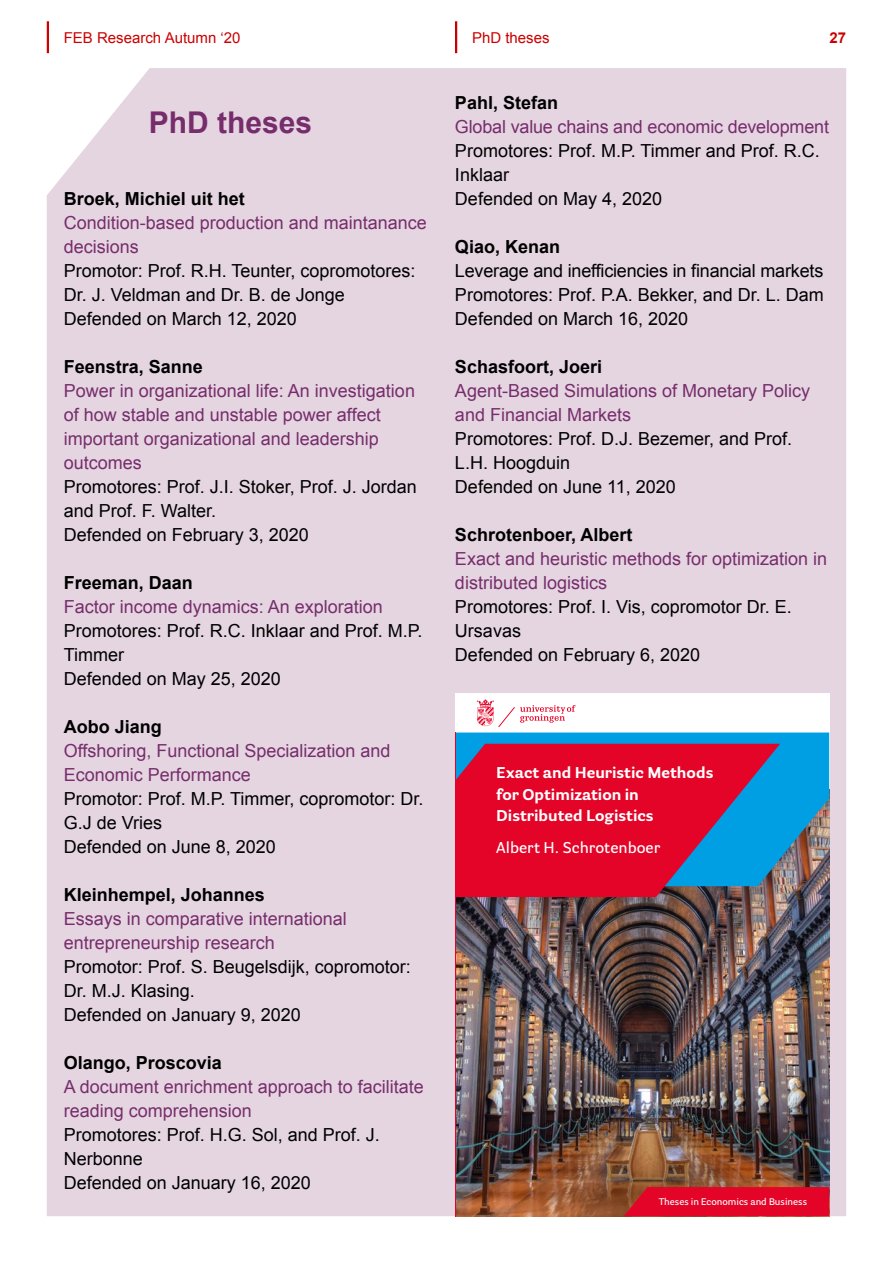
<style>
.page{position:relative;width:893px;height:1263px;background:#fff}
.page>*{position:absolute;margin:0;border:0;box-sizing:border-box;transform-origin:0 0}
.t1{font:700 30px "Arial";color:#772d6b}
.t2{font:18px/24px "Arial";color:#000}
.t3{font:18px/24px "Arial";color:#772d6b}
.t4{font:700 18px "Arial";color:#000}
.t5{font:700 15.6px/21.8px "Parry Grotesque Pro";color:#fff}
.t6{font:600 15.6px "Parry Grotesque Pro";color:#fff}
.t7{font:15px "Arial";color:#c00}
.t8{font:700 15px "Arial";color:#c00}
.t9{font:600 9.3px "Parry Grotesque LF";color:#fff}
</style>
<div class="page">
<div style="left:47px;top:68px;width:799px;height:1148px;background:#e4d5e1"></div>
<hr style="left:47px;top:21px;width:2px;height:32px;background:#c00">
<hr style="left:455px;top:21px;width:2px;height:32px;background:#c00">
<div style="left:455px;top:693px;width:374px;height:523px;background:#fff"></div>
<img style="left:456px;top:886px;width:373px;height:330px">
<svg style="left:624px;top:1187px;width:205px;height:29px;background:#de0828"></svg>
<img style="left:456px;top:732px;width:373px;height:154px">
<svg style="left:477px;top:699px;width:98px;height:28px"></svg>
<svg style="left:456px;top:744px;width:324px;height:153px;background:#bb1f47"></svg>
<hr style="left:455px;top:732px;width:1px;height:484px;background:#e40428">
<p class="t7" style="left:64px;top:28px;width:178px">FEB Research Autumn ‘20</p>
<p class="t7" style="left:472px;top:28px;width:79px">PhD theses</p>
<p class="t8" style="left:829px;top:28px;width:18px">27</p>
<h1 class="t1" style="left:149px;top:103px;width:165px">PhD theses</h1>
<p class="t4" style="left:64px;top:187px;width:183px">Broek, Michiel uit het</p>
<p class="t3" style="left:64px;top:211px;width:365px">Condition-based production and maintanance decisions</p>
<p class="t2" style="left:64px;top:259px;width:353px">Promotor: Prof. R.H. Teunter, copromotores:<br>Dr. J. Veldman and Dr. B. de Jonge<br>Defended on March 12, 2020</p>
<p class="t4" style="left:64px;top:355px;width:141px">Feenstra, Sanne</p>
<p class="t3" style="left:64px;top:379px;width:353px">Power in organizational life: An investigation of how stable and unstable power affect important organizational and leadership outcomes</p>
<p class="t2" style="left:64px;top:475px;width:355px">Promotores: Prof. J.I. Stoker, Prof. J. Jordan and Prof. F. Walter.<br>Defended on February 3, 2020</p>
<p class="t4" style="left:64px;top:571px;width:131px">Freeman, Daan</p>
<p class="t3" style="left:64px;top:595px;width:321px">Factor income dynamics: An exploration</p>
<p class="t2" style="left:64px;top:619px;width:360px">Promotores: Prof. R.C. Inklaar and Prof. M.P.<br>Timmer<br>Defended on May 25, 2020</p>
<p class="t4" style="left:64px;top:715px;width:100px">Aobo Jiang</p>
<p class="t3" style="left:64px;top:739px;width:328px">Offshoring, Functional Specialization and<br>Economic Performance</p>
<p class="t2" style="left:64px;top:787px;width:361px">Promotor: Prof. M.P. Timmer, copromotor: Dr.<br>G.J de Vries<br>Defended on June 8, 2020</p>
<p class="t4" style="left:64px;top:883px;width:203px">Kleinhempel, Johannes</p>
<p class="t3" style="left:64px;top:907px;width:285px">Essays in comparative international entrepreneurship research</p>
<p class="t2" style="left:64px;top:955px;width:349px">Promotor: Prof. S. Beugelsdijk, copromotor:<br>Dr. M.J. Klasing.<br>Defended on January 9, 2020</p>
<p class="t4" style="left:64px;top:1051px;width:160px">Olango, Proscovia</p>
<p class="t3" style="left:64px;top:1075px;width:362px">A document enrichment approach to facilitate reading comprehension</p>
<p class="t2" style="left:64px;top:1123px;width:318px">Promotores: Prof. H.G. Sol, and Prof. J.<br>Nerbonne<br>Defended on January 16, 2020</p>
<p class="t4" style="left:455px;top:91px;width:105px">Pahl, Stefan</p>
<p class="t3" style="left:455px;top:115px;width:376px">Global value chains and economic development</p>
<p class="t2" style="left:455px;top:139px;width:366px">Promotores: Prof. M.P. Timmer and Prof. R.C.<br>Inklaar<br>Defended on May 4, 2020</p>
<p class="t4" style="left:455px;top:235px;width:107px">Qiao, Kenan</p>
<p class="t2" style="left:455px;top:259px;width:370px;text-align:justify">Leverage and inefficiencies in financial markets Promotores: Prof. P.A. Bekker, and Dr. L. Dam Defended on March 16, 2020</p>
<p class="t4" style="left:455px;top:355px;width:149px">Schasfoort, Joeri</p>
<p class="t3" style="left:455px;top:379px;width:357px">Agent-Based Simulations of Monetary Policy and Financial Markets</p>
<p class="t2" style="left:455px;top:427px;width:339px">Promotores: Prof. D.J. Bezemer, and Prof.<br>L.H. Hoogduin<br>Defended on June 11, 2020</p>
<p class="t4" style="left:455px;top:523px;width:179px">Schrotenboer, Albert</p>
<p class="t3" style="left:455px;top:547px;width:374px">Exact and heuristic methods for optimization in distributed logistics</p>
<p class="t2" style="left:455px;top:595px;width:338px">Promotores: Prof. I. Vis, copromotor Dr. E.<br>Ursavas<br>Defended on February 6, 2020</p>
<p class="t5" style="left:496px;top:761px;width:219px">Exact and Heuristic Methods for Optimization in<br>Distributed Logistics</p>
<p class="t6" style="left:496px;top:836px;width:165px">Albert H. Schrotenboer</p>
<p class="t9" style="left:659px;top:1197px;width:150px">Theses in Economics and Business</p>
</div>
